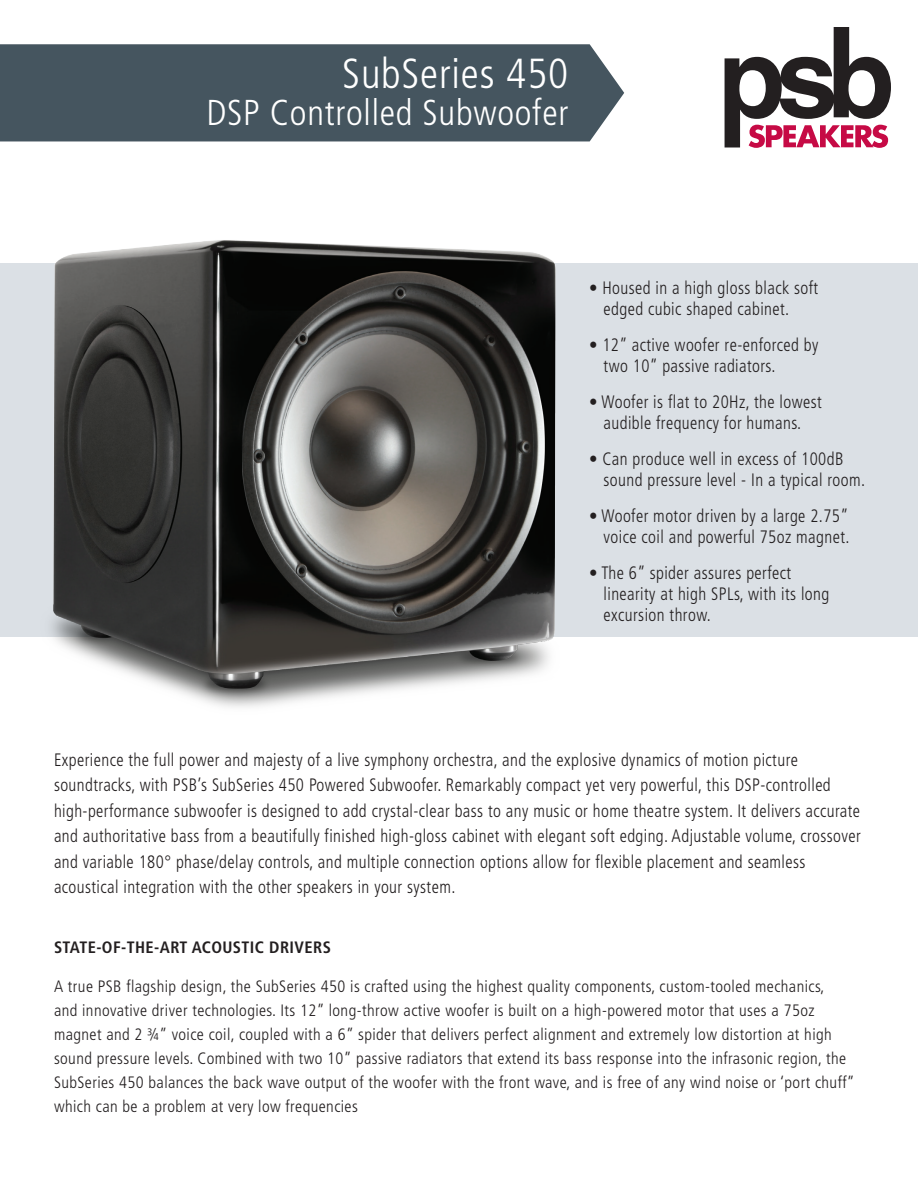
<style>
.page{position:relative;width:918px;height:1188px;background:#fff}
.page>*{position:absolute;margin:0;border:0;box-sizing:border-box;transform-origin:0 0}
.t1{font:300 condensed 42px "Frutiger";letter-spacing:.02em;color:#fff}
.t2{font:300 condensed 36px "Frutiger";letter-spacing:.02em;color:#fff}
.t3{font:300 condensed 18px/21px "Frutiger";letter-spacing:.025em;color:#231f20;scale:.94 1}
.t4{font:300 condensed 16.5px/24px "Frutiger";letter-spacing:.025em;color:#231f20}
.t5{font:700 condensed 16.5px "Frutiger";letter-spacing:.025em;color:#231f20}
</style>
<div class="page">
<div style="left:0;top:264px;width:918px;height:373px;background:#dbe0e5"></div>
<img style="left:7px;top:240px;width:582px;height:467px">
<div style="left:0;top:44px;width:624px;height:97px;background:#45555f"></div>
<svg style="left:725px;top:27px;width:166px;height:121px"></svg>
<h1 class="t1" style="left:342px;top:49px;width:228px">SubSeries 450</h1>
<h2 class="t2" style="left:206px;top:92px;width:364px">DSP Controlled Subwoofer</h2>
<p class="t3" style="left:604px;top:278px;width:230px;text-indent:-15px">• Housed in a high gloss black soft edged cubic shaped cabinet.</p>
<p class="t3" style="left:604px;top:335px;width:230px;text-indent:-15px">• 12” active woofer re-enforced by two 10” passive radiators.</p>
<p class="t3" style="left:589px;top:392px;width:249px;text-align:center">• Woofer is flat to 20Hz, the lowest audible frequency for humans.</p>
<p class="t3" style="left:604px;top:449px;width:280px;text-indent:-15px">• Can produce well in excess of 100dB sound pressure level - In a typical room.</p>
<p class="t3" style="left:589px;top:506px;width:279px;text-align:right">• Woofer motor driven by a large 2.75” voice coil and powerful 75oz magnet.</p>
<p class="t3" style="left:604px;top:563px;width:242px;text-indent:-15px">• The 6” spider assures perfect linearity at high SPLs, with its long excursion throw.</p>
<p class="t3" style="left:54px;top:747px;width:860px;line-height:25.5px">Experience the full power and majesty of a live symphony orchestra, and the explosive dynamics of motion picture soundtracks, with PSB’s SubSeries 450 Powered Subwoofer. Remarkably compact yet very powerful, this DSP-controlled high-performance subwoofer is designed to add crystal-clear bass to any music or home theatre system. It delivers accurate and authoritative bass from a beautifully finished high-gloss cabinet with elegant soft edging. Adjustable volume, crossover and variable 180° phase/delay controls, and multiple connection options allow for flexible placement and seamless acoustical integration with the other speakers in your system.</p>
<p class="t5" style="left:54px;top:938px;width:279px">STATE-OF-THE-ART ACOUSTIC DRIVERS</p>
<p class="t4" style="left:54px;top:975px;width:802px">A true PSB flagship design, the SubSeries 450 is crafted using the highest quality components, custom-tooled mechanics,<br>and innovative driver technologies. Its 12” long-throw active woofer is built on a high-powered motor that uses a 75oz magnet and 2 ¾” voice coil, coupled with a 6” spider that delivers perfect alignment and extremely low distortion at high sound pressure levels. Combined with two 10” passive radiators that extend its bass response into the infrasonic region, the SubSeries 450 balances the back wave output of the woofer with the front wave, and is free of any wind noise or ‘port chuff” which can be a problem at very low frequencies</p>
</div>
